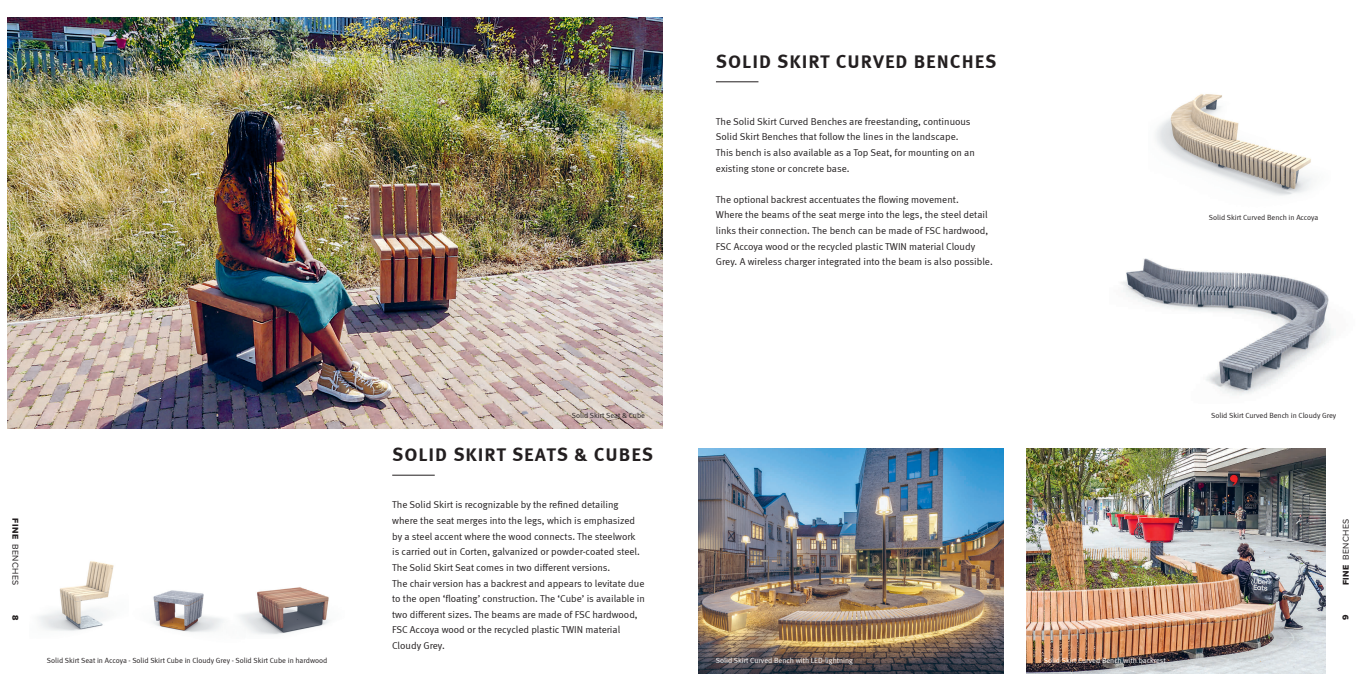
<style>
.page{position:relative;width:1361px;height:691px;background:#fff}
.page>*{position:absolute;margin:0;border:0;box-sizing:border-box;transform-origin:0 0}
.t1{font:700 18.75px "Meta Correspondence";letter-spacing:.05em;color:#231f20}
.t2{font:10px/15.6px "Meta Correspondence";color:#231f20}
.t3{font:8.75px "Proxima Nova";letter-spacing:.045em;color:#231f20}
.t4{font:8.75px "Proxima Nova Extrabld";color:#231f20}
.t5{font:7.5px "Meta Correspondence";color:#231f20}
.t6{font:7.5px "Meta Correspondence";color:#fff}
.s1{font-family:"Proxima Nova Extrabld"}
</style>
<div class="page">
<img style="left:38px;top:561px;width:76px;height:70px">
<img style="left:153px;top:590px;width:70px;height:42px">
<img style="left:240px;top:587px;width:90px;height:48px">
<img style="left:7px;top:18px;width:656px;height:410px">
<hr style="left:392px;top:475px;width:43px;height:1px;background:#231f20">
<img style="left:1121px;top:258px;width:213px;height:137px">
<img style="left:1155px;top:94px;width:157px;height:102px">
<img style="left:698px;top:449px;width:305px;height:224px">
<img style="left:1026px;top:449px;width:299px;height:224px">
<hr style="left:716px;top:81px;width:42px;height:1px;background:#231f20">
<p class="t3" style="left:22px;top:518px;width:68px;rotate:90deg"><span class="s1">FINE</span> BENCHES</p>
<p class="t4" style="left:22px;top:615px;width:7px;rotate:90deg">8</p>
<p class="t5" style="left:47px;top:656px;width:282px">Solid Skirt Seat in Accoya - Solid Skirt Cube in Cloudy Grey - Solid Skirt Cube in hardwood</p>
<p class="t5" style="left:572px;top:411px;width:75px">Solid Skirt Seat &amp; Cube</p>
<p class="t1" style="left:392px;top:443px;width:262px">SOLID SKIRT SEATS &amp; CUBES</p>
<p class="t2" style="left:392px;top:497px;width:254px">The Solid Skirt is recognizable by the refined detailing where the seat merges into the legs, which is emphasized by a steel accent where the wood connects. The steelwork is carried out in Corten, galvanized or powder-coated steel.<br>The Solid Skirt Seat comes in two different versions.<br>The chair version has a backrest and appears to levitate due to the open ‘floating’ construction. The ‘Cube’ is available in two different sizes. The beams are made of FSC hardwood, FSC Accoya wood or the recycled plastic TWIN material Cloudy Grey.</p>
<p class="t1" style="left:716px;top:50px;width:282px">SOLID SKIRT CURVED BENCHES</p>
<p class="t2" style="left:716px;top:113px;width:260px">The Solid Skirt Curved Benches are freestanding, continuous Solid Skirt Benches that follow the lines in the landscape.<br>This bench is also available as a Top Seat, for mounting on an existing stone or concrete base.</p>
<p class="t2" style="left:716px;top:191px;width:278px">The optional backrest accentuates the flowing movement.<br>Where the beams of the seat merge into the legs, the steel detail links their connection. The bench can be made of FSC hardwood, FSC Accoya wood or the recycled plastic TWIN material Cloudy Grey. A wireless charger integrated into the beam is also possible.</p>
<p class="t5" style="left:1209px;top:213px;width:111px">Solid Skirt Curved Bench in Accoya</p>
<p class="t6" style="left:716px;top:656px;width:139px">Solid Skirt Curved Bench with LED-lightning</p>
<p class="t6" style="left:1044px;top:656px;width:123px">Solid Skirt Curved Bench with backrest</p>
<p class="t5" style="left:1211px;top:411px;width:127px">Solid Skirt Curved Bench in Cloudy Grey</p>
<p class="t3" style="left:1339px;top:585px;width:68px;rotate:-90deg"><span class="s1">FINE</span> BENCHES</p>
<p class="t4" style="left:1339px;top:620px;width:7px;rotate:-90deg">9</p>
</div>
